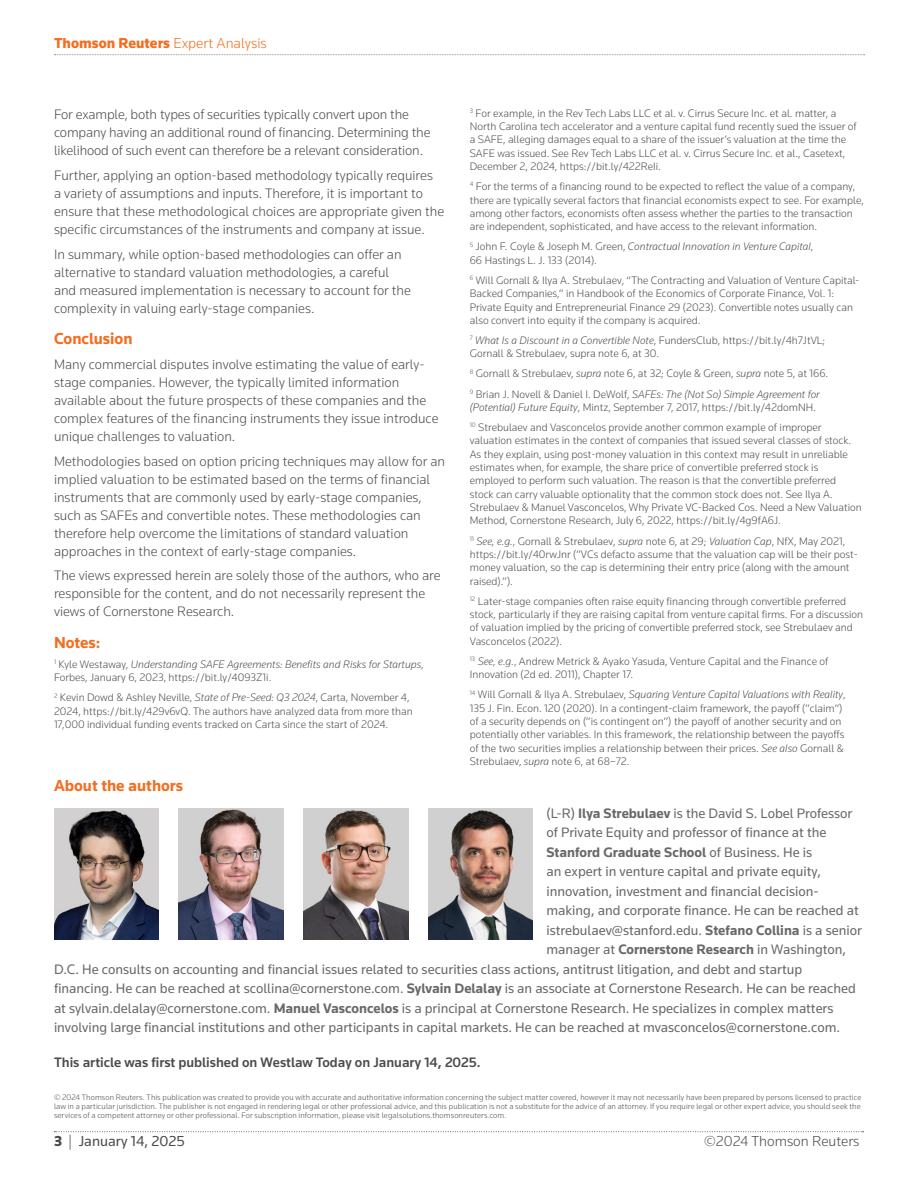
<style>
.page{position:relative;width:918px;height:1188px;background:#fff}
.page>*{position:absolute;margin:0;border:0;box-sizing:border-box;transform-origin:0 0}
.t1{font:700 16.5px "Knowledge";color:#f36e21}
.t2{font:900 15px "Knowledge";color:#f36e21}
.t3{font:300 15px "Knowledge";color:#4b4c4d}
.t4{font:15px "Knowledge";color:#4b4c4d}
.t5{font:300 14.25px/18px "Knowledge";color:#4b4c4d}
.t6{font:14.25px "Knowledge";color:#69696c}
.t7{font:500 14.25px "Knowledge";color:#4b4c4d}
.t8{font:700 14.25px "Knowledge";color:#69696c}
.t9{font:300 11.25px/13.4px "Knowledge";color:#4b4c4d}
.t10{font:300 8.25px/9px "Knowledge";letter-spacing:.01em;color:#4b4c4d;text-align:justify}
.s1{font-weight:300}
.s2{font-style:italic}
.s3{font-weight:700}
.s4{font-weight:400}
.s5{font-weight:900}
</style>
<div class="page">
<svg style="left:54px;top:54px;width:811px;height:1px"></svg>
<svg style="left:54px;top:1131px;width:810px;height:1px"></svg>
<img style="left:54px;top:809px;width:105px;height:130px">
<img style="left:179px;top:809px;width:105px;height:130px">
<img style="left:304px;top:809px;width:104px;height:130px">
<img style="left:428px;top:809px;width:105px;height:130px">
<h2 class="t2" style="left:54px;top:33px;width:214px">Thomson Reuters <span class="s1">Expert Analysis</span></h2>
<p class="t5" style="left:54px;top:105px;width:378px">For example, both types of securities typically convert upon the company having an additional round of financing. Determining the likelihood of such event can therefore be a relevant consideration.</p>
<p class="t5" style="left:54px;top:166px;width:392px">Further, applying an option-based methodology typically requires<br>a variety of assumptions and inputs. Therefore, it is important to ensure that these methodological choices are appropriate given the specific circumstances of the instruments and company at issue.</p>
<p class="t5" style="left:54px;top:245px;width:358px">In summary, while option-based methodologies can offer an alternative to standard valuation methodologies, a careful and measured implementation is necessary to account for the complexity in valuing early-stage companies.</p>
<h1 class="t1" style="left:54px;top:328px;width:80px">Conclusion</h1>
<p class="t5" style="left:54px;top:355px;width:386px">Many commercial disputes involve estimating the value of early&shy;stage companies. However, the typically limited information available about the future prospects of these companies and the complex features of the financing instruments they issue introduce unique challenges to valuation.</p>
<p class="t5" style="left:54px;top:452px;width:393px">Methodologies based on option pricing techniques may allow for an implied valuation to be estimated based on the terms of financial instruments that are commonly used by early-stage companies, such as SAFEs and convertible notes. These methodologies can therefore help overcome the limitations of standard valuation approaches in the context of early-stage companies.</p>
<p class="t5" style="left:54px;top:566px;width:388px">The views expressed herein are solely those of the authors, who are responsible for the content, and do not necessarily represent the views of Cornerstone Research.</p>
<h1 class="t1" style="left:54px;top:632px;width:48px">Notes:</h1>
<p class="t9" style="left:54px;top:657px;width:371px"><sup>1</sup> Kyle Westaway, <span class="s2">Understanding SAFE Agreements: Benefits and Risks for Startups</span>,<br>Forbes, January 6, 2023, https://bit.ly/4093Z1i.</p>
<p class="t9" style="left:54px;top:691px;width:360px"><sup>2</sup> Kevin Dowd &amp; Ashley Neville, <span class="s2">State of Pre-Seed: Q3 2024</span>, Carta, November 4,<br>2024, https://bit.ly/429v6vQ. The authors have analyzed data from more than<br>17,000 individual funding events tracked on Carta since the start of 2024.</p>
<h1 class="t1" style="left:54px;top:776px;width:131px">About the authors</h1>
<p class="t9" style="left:470px;top:106px;width:389px"><sup>3</sup> For example, in the Rev Tech Labs LLC et al. v. Cirrus Secure Inc. et al. matter, a North Carolina tech accelerator and a venture capital fund recently sued the issuer of a SAFE, alleging damages equal to a share of the issuer’s valuation at the time the SAFE was issued. See Rev Tech Labs LLC et al. v. Cirrus Secure Inc. et al., Casetext, December 2, 2024, https://bit.ly/422ReIi.</p>
<p class="t9" style="left:470px;top:180px;width:396px"><sup>4</sup> For the terms of a financing round to be expected to reflect the value of a company, there are typically several factors that financial economists expect to see. For example, among other factors, economists often assess whether the parties to the transaction are independent, sophisticated, and have access to the relevant information.</p>
<p class="t9" style="left:470px;top:240px;width:345px"><sup>5</sup> John F. Coyle &amp; Joseph M. Green, <span class="s2">Contractual Innovation in Venture Capital</span>,<br>66 Hastings L. J. 133 (2014).</p>
<p class="t9" style="left:470px;top:273px;width:391px"><sup>6</sup> Will Gornall &amp; Ilya A. Strebulaev, “The Contracting and Valuation of Venture Capital-Backed Companies,” in Handbook of the Economics of Corporate Finance, Vol. 1:<br>Private Equity and Entrepreneurial Finance 29 (2023). Convertible notes usually can also convert into equity if the company is acquired.</p>
<p class="t9" style="left:470px;top:333px;width:357px"><sup>7</sup> <span class="s2">What Is a Discount in a Convertible Note</span>, FundersClub, https://bit.ly/4h7JtVL;<br>Gornall &amp; Strebulaev, supra note 6, at 30.</p>
<p class="t9" style="left:470px;top:363px;width:360px;line-height:20.1px"><sup>8</sup> Gornall &amp; Strebulaev, <span class="s2">supra</span> note 6, at 32; Coyle &amp; Green, <span class="s2">supra</span> note 5, at 166.<br><sup>9</sup> Brian J. Novell &amp; Daniel I. DeWolf, <span class="s2">SAFEs: The (Not So) Simple Agreement for</span></p>
<p class="t9" style="left:470px;top:397px;width:353px;line-height:20.1px"><span class="s2">(Potential) Future Equity</span>, Mintz, September 7, 2017, https://bit.ly/42domNH.<br><sup>10</sup> Strebulaev and Vasconcelos provide another common example of improper</p>
<p class="t9" style="left:470px;top:434px;width:393px">valuation estimates in the context of companies that issued several classes of stock.<br>As they explain, using post-money valuation in this context may result in unreliable estimates when, for example, the share price of convertible preferred stock is employed to perform such valuation. The reason is that the convertible preferred stock can carry valuable optionality that the common stock does not. See Ilya A.<br>Strebulaev &amp; Manuel Vasconcelos, Why Private VC-Backed Cos. Need a New Valuation Method, Cornerstone Research, July 6, 2022, https://bit.ly/4g9fA6J.</p>
<p class="t9" style="left:470px;top:534px;width:390px"><sup>11</sup> <span class="s2">See, e.g.</span>, Gornall &amp; Strebulaev, <span class="s2">supra</span> note 6, at 29; <span class="s2">Valuation Cap</span>, NfX, May 2021, https://bit.ly/40rwJnr (”VCs defacto assume that the valuation cap will be their post&shy;money valuation, so the cap is determining their entry price (along with the amount raised).”).</p>
<p class="t9" style="left:470px;top:594px;width:395px"><sup>12</sup> Later-stage companies often raise equity financing through convertible preferred stock, particularly if they are raising capital from venture capital firms. For a discussion of valuation implied by the pricing of convertible preferred stock, see Strebulaev and Vasconcelos (2022).</p>
<p class="t9" style="left:470px;top:654px;width:360px"><sup>13</sup> <span class="s2">See, e.g.</span>, Andrew Metrick &amp; Ayako Yasuda, Venture Capital and the Finance of<br>Innovation (2d ed. 2011), Chapter 17.</p>
<p class="t9" style="left:470px;top:688px;width:377px"><sup>14</sup> Will Gornall &amp; Ilya A. Strebulaev, <span class="s2">Squaring Venture Capital Valuations with Reality</span>, 135 J. Fin. Econ. 120 (2020). In a contingent-claim framework, the payoff (”claim”) of a security depends on (”is contingent on”) the payoff of another security and on potentially other variables. In this framework, the relationship between the payoffs of the two securities implies a relationship between their prices. <span class="s2">See also</span> Gornall &amp; Strebulaev, <span class="s2">supra</span> note 6, at 68–72.</p>
<p class="t6" style="left:546px;top:804px;width:307px">(L-R) <span class="s3">Ilya Strebulaev</span> is the David S. Lobel Professor</p>
<p class="t6" style="left:546px;top:823px;width:281px">of Private Equity and professor of finance at the</p>
<p class="t8" style="left:546px;top:843px;width:267px">Stanford Graduate School <span class="s4">of Business. He is</span></p>
<p class="t6" style="left:546px;top:862px;width:276px">an expert in venture capital and private equity,</p>
<p class="t6" style="left:546px;top:882px;width:274px">innovation, investment and financial decision-</p>
<p class="t6" style="left:546px;top:901px;width:314px">making, and corporate finance. He can be reached at</p>
<p class="t6" style="left:546px;top:921px;width:317px">istrebulaev@stanford.edu. <span class="s3">Stefano Collina</span> is a senior</p>
<p class="t6" style="left:546px;top:940px;width:301px">manager at <span class="s3">Cornerstone Research</span> in Washington,</p>
<p class="t6" style="left:54px;top:960px;width:750px">D.C. He consults on accounting and financial issues related to securities class actions, antitrust litigation, and debt and startup</p>
<p class="t6" style="left:54px;top:979px;width:803px">financing. He can be reached at scollina@cornerstone.com. <span class="s3">Sylvain Delalay</span> is an associate at Cornerstone Research. He can be reached</p>
<p class="t6" style="left:54px;top:999px;width:781px">at sylvain.delalay@cornerstone.com. <span class="s3">Manuel Vasconcelos</span> is a principal at Cornerstone Research. He specializes in complex matters</p>
<p class="t6" style="left:54px;top:1018px;width:788px">involving large financial institutions and other participants in capital markets. He can be reached at mvasconcelos@cornerstone.com.</p>
<p class="t7" style="left:54px;top:1054px;width:428px">This article was first published on Westlaw Today on January 14, 2025.</p>
<p class="t10" style="left:54px;top:1093px;width:809px">© 2024 Thomson Reuters. This publication was created to provide you with accurate and authoritative information concerning the subject matter covered, however it may not necessarily have been prepared by persons licensed to practice law in a particular jurisdiction. The publisher is not engaged in rendering legal or other professional advice, and this publication is not a substitute for the advice of an attorney. If you require legal or other expert advice, you should seek the services of a competent attorney or other professional. For subscription information, please visit legalsolutions.thomsonreuters.com.</p>
<h2 class="t4" style="left:54px;top:1131px;width:132px"><span class="s5">3</span> <span class="s1">|</span> January 14, 2025</h2>
<h2 class="t3" style="left:704px;top:1131px;width:157px">©2024 Thomson Reuters</h2>
</div>
